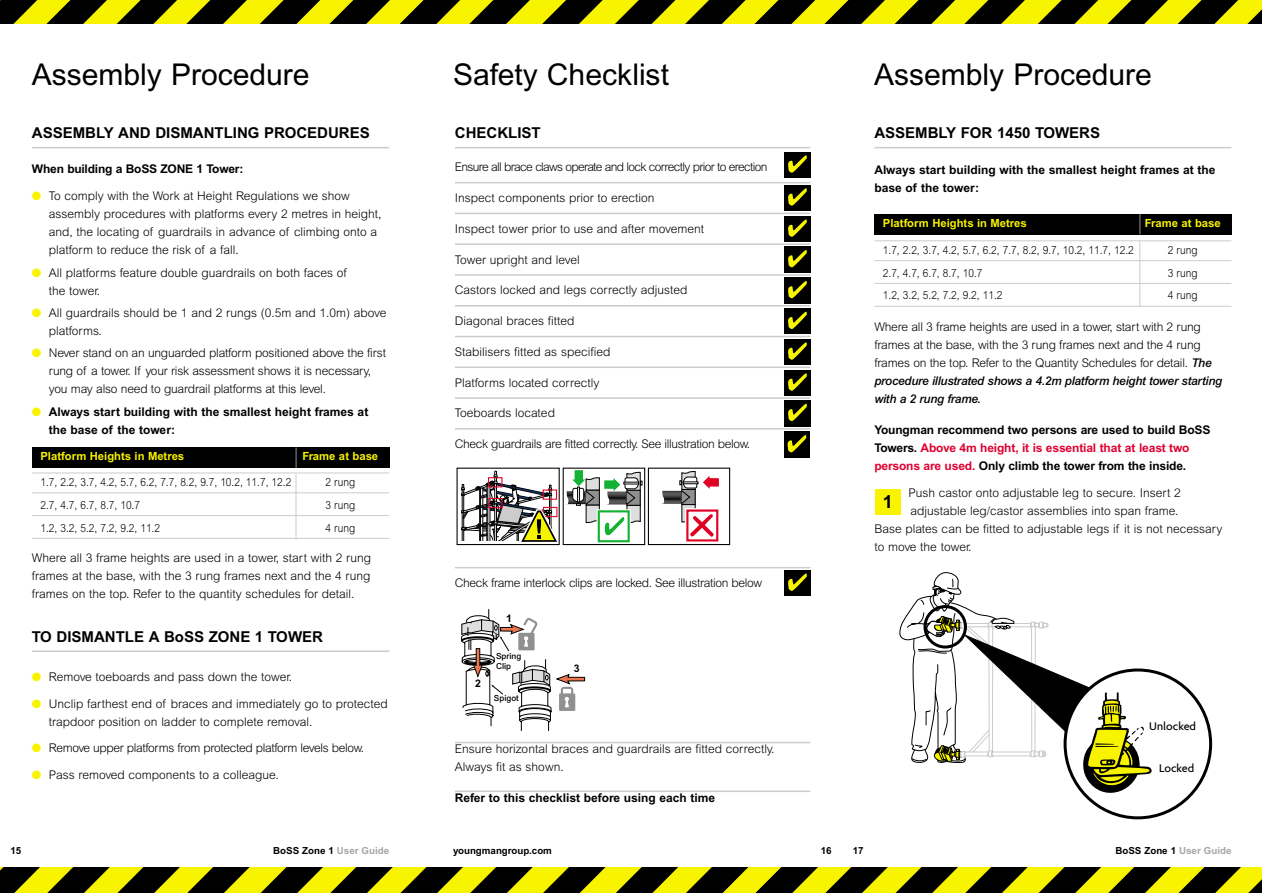
<style>
.page{position:relative;width:1262px;height:893px;background:#fff}
.page>*{position:absolute;margin:0;border:0;box-sizing:border-box;transform-origin:0 0}
.t1{font:30px "Arial";color:#000}
.t2{font:700 18px "Arial";color:#000}
.t3{font:700 15px "Arial";color:#000}
.t4{font:300 12px/18px "Arial";color:#000}
.t5{font:700 12px/18px "Arial";letter-spacing:-.01em;color:#000}
.t6{font:300 12px "Arial";letter-spacing:-.03em;color:#000}
.t7{font:300 12px "Arial";letter-spacing:-.055em;color:#000}
.t8{font:500 12px "Agenda";color:#000}
.t9{font:300 11.25px "Arial";color:#000;scale:.9 1}
.t10{font:700 11.25px "Arial";color:#f8f400}
.t11{font:700 10.5px "Arial";color:#000}
.t12{font:700 9.75px "Arial";color:#000}
.t13{font:500 8.4px/10.1px "Arial";color:#000}
.s1{color:#f8f400}
.s2{color:#a5a5a5}
.s3{font-weight:500;font-style:italic}
.s4{color:#df0031}
</style>
<div class="page">
<div style="left:873px;top:215px;width:358px;height:20px;background:#000"></div>
<hr style="left:874px;top:147px;width:357px;height:1px;background:#ccc">
<hr style="left:874px;top:240px;width:357px;height:1px;background:#ccc">
<hr style="left:874px;top:260px;width:357px;height:1px;background:#ccc">
<hr style="left:874px;top:283px;width:357px;height:1px;background:#ccc">
<hr style="left:874px;top:306px;width:357px;height:1px;background:#ccc">
<div style="left:875px;top:489px;width:25px;height:25px;background:#f8f400"></div>
<hr style="left:1139px;top:241px;width:1px;height:65px;background:#ccc">
<svg style="left:1139px;top:214px;width:1px;height:20px"></svg>
<svg style="left:899px;top:572px;width:252px;height:221px"></svg>
<svg style="left:0;top:0;width:1261px;height:24px;background:#787600"></svg>
<svg style="left:0;top:867px;width:1261px;height:25px;background:#767400"></svg>
<hr style="left:455px;top:147px;width:355px;height:1px;background:#ccc">
<hr style="left:455px;top:182px;width:355px;height:1px;background:#ccc">
<hr style="left:455px;top:213px;width:355px;height:1px;background:#ccc">
<hr style="left:455px;top:243px;width:355px;height:2px;background:#ccc">
<hr style="left:455px;top:274px;width:355px;height:2px;background:#ccc">
<hr style="left:455px;top:305px;width:355px;height:1px;background:#ccc">
<hr style="left:455px;top:336px;width:355px;height:1px;background:#ccc">
<hr style="left:455px;top:366px;width:355px;height:2px;background:#ccc">
<hr style="left:455px;top:397px;width:355px;height:2px;background:#ccc">
<hr style="left:455px;top:428px;width:355px;height:1px;background:#ccc">
<hr style="left:455px;top:567px;width:355px;height:1px;background:#ccc">
<hr style="left:455px;top:741px;width:355px;height:2px;background:#ccc">
<hr style="left:455px;top:790px;width:355px;height:2px;background:#ccc">
<svg style="left:784px;top:185px;width:26px;height:25px"></svg>
<svg style="left:784px;top:152px;width:26px;height:26px"></svg>
<svg style="left:784px;top:216px;width:26px;height:56px"></svg>
<svg style="left:784px;top:278px;width:26px;height:86px;background:#3f3f18"></svg>
<svg style="left:784px;top:370px;width:26px;height:56px"></svg>
<div style="left:686px;top:509px;width:32px;height:32px;border:2px solid #df0024"></div>
<div style="left:648px;top:467px;width:82px;height:78px;border:1px solid #000"></div>
<svg style="left:662px;top:471px;width:57px;height:66px"></svg>
<svg style="left:461px;top:470px;width:181px;height:76px"></svg>
<div style="left:562px;top:467px;width:83px;height:78px;border:1px solid #000"></div>
<svg style="left:461px;top:609px;width:124px;height:121px"></svg>
<svg style="left:784px;top:432px;width:25px;height:25px"></svg>
<svg style="left:784px;top:570px;width:26px;height:25px"></svg>
<div style="left:32px;top:447px;width:357px;height:20px;background:#000"></div>
<hr style="left:32px;top:147px;width:357px;height:1px;background:#ccc">
<hr style="left:32px;top:472px;width:357px;height:1px;background:#ccc">
<hr style="left:32px;top:492px;width:357px;height:1px;background:#ccc">
<hr style="left:32px;top:515px;width:357px;height:1px;background:#ccc">
<hr style="left:32px;top:538px;width:357px;height:1px;background:#ccc">
<hr style="left:32px;top:650px;width:357px;height:2px;background:#ccc">
<hr style="left:296px;top:474px;width:1px;height:65px;background:#ccc">
<svg style="left:296px;top:447px;width:1px;height:21px"></svg>
<h1 class="t1" style="left:32px;top:64px;width:279px">Assembly Procedure</h1>
<h1 class="t1" style="left:453px;top:64px;width:217px">Safety Checklist</h1>
<p class="t3" style="left:32px;top:128px;width:339px">ASSEMBLY AND DISMANTLING PROCEDURES</p>
<p class="t5" style="left:32px;top:161px;width:213px">When building a BoSS ZONE 1 Tower:</p>
<p class="t4" style="left:49px;top:188px;width:334px;text-indent:-17px"><span class="s1">●</span> To comply with the Work at Height Regulations we show assembly procedures with platforms every 2 metres in height, and, the locating of guardrails in advance of climbing onto a platform to reduce the risk of a fall.</p>
<p class="t4" style="left:49px;top:265px;width:299px;text-indent:-17px"><span class="s1">●</span> All platforms feature double guardrails on both faces of the tower.</p>
<p class="t4" style="left:49px;top:305px;width:339px;text-indent:-17px"><span class="s1">●</span> All guardrails should be 1 and 2 rungs (0.5m and 1.0m) above platforms.</p>
<p class="t4" style="left:49px;top:345px;width:338px;text-indent:-17px"><span class="s1">●</span> Never stand on an unguarded platform positioned above the first rung of a tower. If your risk assessment shows it is necessary, you may also need to guardrail platforms at this level.</p>
<p class="t5" style="left:49px;top:403px;width:321px;text-indent:-17px"><span class="s1">●</span> Always start building with the smallest height frames at the base of the tower:</p>
<p class="t10" style="left:40px;top:451px;width:145px">Platform Heights in Metres</p>
<p class="t10" style="left:302px;top:451px;width:77px">Frame at base</p>
<p class="t9" style="left:40px;top:478px;width:280px">1.7, 2.2, 3.7, 4.2, 5.7, 6.2, 7.7, 8.2, 9.7, 10.2, 11.7, 12.2</p>
<p class="t9" style="left:325px;top:478px;width:35px">2 rung</p>
<p class="t9" style="left:40px;top:501px;width:112px">2.7, 4.7, 6.7, 8.7, 10.7</p>
<p class="t9" style="left:325px;top:501px;width:35px">3 rung</p>
<p class="t9" style="left:40px;top:523px;width:134px">1.2, 3.2, 5.2, 7.2, 9.2, 11.2</p>
<p class="t9" style="left:325px;top:523px;width:35px">4 rung</p>
<p class="t4" style="left:32px;top:550px;width:341px;text-align:justify">Where all 3 frame heights are used in a tower, start with 2 rung frames at the base, with the 3 rung frames next and the 4 rung frames on the top. Refer to the quantity schedules for detail.</p>
<p class="t3" style="left:32px;top:631px;width:292px">TO DISMANTLE A BoSS ZONE 1 TOWER</p>
<p class="t4" style="left:32px;top:669px;width:262px"><span class="s1">●</span> Remove toeboards and pass down the tower.</p>
<p class="t4" style="left:49px;top:695px;width:340px;text-indent:-17px"><span class="s1">●</span> Unclip farthest end of braces and immediately go to protected trapdoor position on ladder to complete removal.</p>
<p class="t6" style="left:32px;top:743px;width:334px"><span class="s1">●</span> Remove upper platforms from protected platform levels below.</p>
<p class="t4" style="left:32px;top:766px;width:248px"><span class="s1">●</span> Pass removed components to a colleague.</p>
<p class="t3" style="left:455px;top:128px;width:87px">CHECKLIST</p>
<p class="t7" style="left:455px;top:163px;width:314px">Ensure all brace claws operate and lock correctly prior to erection</p>
<p class="t4" style="left:455px;top:190px;width:201px">Inspect components prior to erection</p>
<p class="t4" style="left:455px;top:221px;width:250px">Inspect tower prior to use and after movement</p>
<p class="t4" style="left:455px;top:252px;width:126px">Tower upright and level</p>
<p class="t4" style="left:455px;top:282px;width:234px">Castors locked and legs correctly adjusted</p>
<p class="t4" style="left:455px;top:313px;width:121px">Diagonal braces fitted</p>
<p class="t4" style="left:455px;top:344px;width:157px">Stabilisers fitted as specified</p>
<p class="t4" style="left:455px;top:375px;width:146px">Platforms located correctly</p>
<p class="t4" style="left:455px;top:405px;width:102px">Toeboards located</p>
<p class="t6" style="left:455px;top:439px;width:297px">Check guardrails are fitted correctly. See illustration below.</p>
<p class="t6" style="left:455px;top:578px;width:309px">Check frame interlock clips are locked. See illustration below</p>
<p class="t11" style="left:506px;top:614px;width:7px">1</p>
<p class="t13" style="left:496px;top:652px;width:27px">Spring<br>Clip</p>
<p class="t13" style="left:494px;top:694px;width:26px">Spigot</p>
<p class="t11" style="left:574px;top:664px;width:7px">3</p>
<p class="t11" style="left:475px;top:679px;width:7px">2</p>
<p class="t4" style="left:455px;top:741px;width:321px">Ensure horizontal braces and guardrails are fitted correctly.<br>Always fit as shown.</p>
<p class="t5" style="left:455px;top:790px;width:262px">Refer to this checklist before using each time</p>
<p class="t12" style="left:11px;top:847px;width:12px">15</p>
<p class="t12" style="left:273px;top:847px;width:117px">BoSS Zone 1 <span class="s2">User Guide</span></p>
<p class="t12" style="left:453px;top:847px;width:100px">youngmangroup.com</p>
<p class="t12" style="left:821px;top:847px;width:12px">16</p>
<h1 class="t1" style="left:874px;top:64px;width:279px">Assembly Procedure</h1>
<p class="t3" style="left:874px;top:128px;width:227px">ASSEMBLY FOR 1450 TOWERS</p>
<p class="t5" style="left:874px;top:162px;width:343px">Always start building with the smallest height frames at the base of the tower:</p>
<p class="t10" style="left:883px;top:219px;width:145px">Platform Heights in Metres</p>
<p class="t10" style="left:1144px;top:219px;width:77px">Frame at base</p>
<p class="t9" style="left:883px;top:246px;width:280px">1.7, 2.2, 3.7, 4.2, 5.7, 6.2, 7.7, 8.2, 9.7, 10.2, 11.7, 12.2</p>
<p class="t9" style="left:1167px;top:246px;width:35px">2 rung</p>
<p class="t9" style="left:883px;top:269px;width:112px">2.7, 4.7, 6.7, 8.7, 10.7</p>
<p class="t9" style="left:1167px;top:269px;width:35px">3 rung</p>
<p class="t9" style="left:883px;top:291px;width:134px">1.2, 3.2, 5.2, 7.2, 9.2, 11.2</p>
<p class="t9" style="left:1167px;top:291px;width:35px">4 rung</p>
<p class="t4" style="left:874px;top:319px;width:349px">Where all 3 frame heights are used in a tower, start with 2 rung frames at the base, with the 3 rung frames next and the 4 rung frames on the top. Refer to the Quantity Schedules for detail. <span class="s3">The procedure illustrated shows a 4.2m platform height tower starting with a 2 rung frame.</span></p>
<p class="t5" style="left:874px;top:422px;width:337px">Youngman recommend two persons are used to build BoSS<br>Towers. <span class="s4">Above 4m height, it is essential that at least two persons are used.</span> Only climb the tower from the inside.</p>
<p class="t4" style="left:908px;top:485px;width:274px">Push castor onto adjustable leg to secure. Insert 2</p>
<p class="t4" style="left:910px;top:503px;width:269px">adjustable leg/castor assemblies into span frame.</p>
<p class="t4" style="left:874px;top:521px;width:349px">Base plates can be fitted to adjustable legs if it is not necessary</p>
<p class="t4" style="left:874px;top:539px;width:99px">to move the tower.</p>
<h2 class="t2" style="left:882px;top:495px;width:12px">1</h2>
<p class="t8" style="left:1149px;top:719px;width:48px">Unlocked</p>
<p class="t8" style="left:1159px;top:760px;width:37px">Locked</p>
<p class="t12" style="left:852px;top:847px;width:12px">17</p>
<p class="t12" style="left:1115px;top:847px;width:117px">BoSS Zone 1 <span class="s2">User Guide</span></p>
</div>
